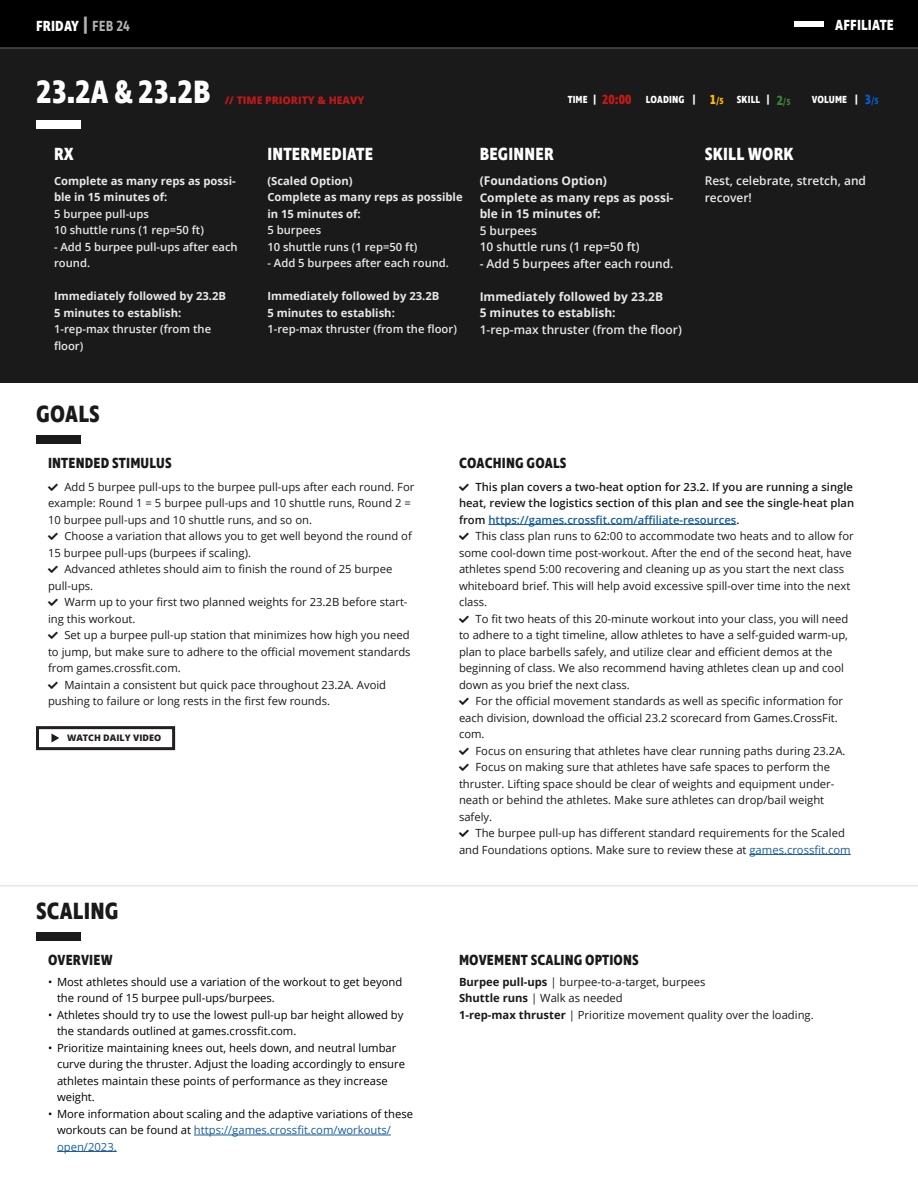
<style>
.page{position:relative;width:918px;height:1188px;background:#fff}
.page>*{position:absolute;margin:0;border:0;box-sizing:border-box;transform-origin:0 0}
.Workout_Name{font:700 33px "Ingra Cd";color:#fff}
.Section_Heading{font:700 24px "Ingra Cd";letter-spacing:.01em;color:#1a1a1a}
.Workout_Section{font:700 18px "Ingra Cd";letter-spacing:.01em;color:#fff}
.Section_Subheading{font:700 15px "Ingra Cd";letter-spacing:.01em;color:#1a1a1a}
.t1{font:700 15px "Ingra Cd";letter-spacing:.01em;color:#fff}
.t2{font:700 13.5px "Ingra Cd";color:#c21818}
.Workout_Elements{font:600 12px/16.5px "Open Sans";color:#e8e8e8}
.Workout_Elements-2{font:700 12px/16.5px "Open Sans";color:#e8e8e8}
.Body_Text{font:11.25px/16.5px "Open Sans";color:#1a1a1a}
.t3{font:11.25px/16.5px "Open Sans";color:#000}
.Workout_Elements-3{font:600 11.25px/16.5px "Open Sans";color:#e8e8e8}
.Workout_Elements-4{font:700 11.25px/16.5px "Open Sans";color:#e8e8e8}
.Body_Text-2{font:600 11.25px/16.5px "Open Sans";color:#1a1a1a;text-align:justify}
.t4{font:700 10.5px "Ingra Cd";letter-spacing:.01em;color:#fff}
.t5{font:800 10.5px "Open Sans";color:#c21818}
.Button_Text{font:800 9px "Open Sans";color:#231f20}
.t6{font:700 9px "Ingra Cd";color:#ffba08}
.t7{font:700 9px "Ingra Cd";color:#3a8138}
.t8{font:700 9px "Ingra Cd";color:#075dc6}
.s1{font-size:18px;color:#b2b2b2}
.s2{font-weight:600;color:#b2b2b2}
.s3{font-size:13.5px}
.s4{color:#175d9e}
.s5{font-weight:700}
</style>
<div class="page">
<div style="left:0;top:48px;width:918px;height:334px;background:#1a1a1a"></div>
<hr style="left:488px;top:524px;width:248px;height:1px;background:#175d9e">
<hr style="left:749px;top:854px;width:102px;height:1px;background:#175d9e">
<hr style="left:194px;top:1135px;width:197px;height:1px;background:#175d9e">
<hr style="left:57px;top:1151px;width:60px;height:1px;background:#175d9e">
<div style="left:0;top:0;width:918px;height:48px;background:#000"></div>
<div style="left:794px;top:21px;width:30px;height:6px;background:#fff"></div>
<div style="left:36px;top:120px;width:45px;height:9px;background:#fff"></div>
<div style="left:36px;top:435px;width:45px;height:9px;background:#1a1a1a"></div>
<div style="left:36px;top:932px;width:45px;height:9px;background:#1a1a1a"></div>
<hr style="left:0;top:47px;width:918px;height:2px;background:#4c4c4c">
<hr style="left:0;top:885px;width:918px;height:2px;background:#e6e6e6">
<div style="left:36px;top:726px;width:139px;height:24px;border:3px solid #231f20"></div>
<svg style="left:51px;top:734px;width:8px;height:9px"></svg>
<p class="t1" style="left:36px;top:16px;width:96px">FRIDAY <span class="s1">|</span> <span class="s2">FEB 24</span></p>
<p class="t1" style="left:835px;top:15px;width:60px">AFFILIATE</p>
<p class="Workout_Name" style="left:36px;top:71px;width:176px">23.2A &amp; 23.2B</p>
<p class="t5" style="left:225px;top:92px;width:141px">// TIME PRIORITY &amp; HEAVY</p>
<p class="t4" style="left:568px;top:93px;width:22px">TIME</p>
<p class="t4" style="left:593px;top:93px;width:5px">|</p>
<p class="t2" style="left:602px;top:91px;width:31px">20:00</p>
<p class="t4" style="left:646px;top:93px;width:40px">LOADING</p>
<p class="t4" style="left:692px;top:93px;width:5px">|</p>
<p class="t6" style="left:710px;top:95px;width:15px"><span class="s3">1</span>/5</p>
<p class="t4" style="left:737px;top:93px;width:25px">SKILL</p>
<p class="t4" style="left:766px;top:93px;width:5px">|</p>
<p class="t7" style="left:777px;top:96px;width:15px"><span class="s3">2</span>/5</p>
<p class="t4" style="left:812px;top:93px;width:37px">VOLUME</p>
<p class="t4" style="left:854px;top:93px;width:5px">|</p>
<p class="t8" style="left:865px;top:95px;width:15px"><span class="s3">3</span>/5</p>
<p class="Workout_Section" style="left:54px;top:143px;width:21px">RX</p>
<p class="Workout_Section" style="left:267px;top:143px;width:107px">INTERMEDIATE</p>
<p class="Workout_Section" style="left:480px;top:143px;width:76px">BEGINNER</p>
<p class="Workout_Elements-4" style="left:54px;top:172px;width:183px">Complete as many reps as possi&shy;ble in 15 minutes of:</p>
<p class="Workout_Elements-3" style="left:54px;top:205px;width:96px">5 burpee pull-ups</p>
<p class="Workout_Elements-3" style="left:54px;top:222px;width:151px">10 shuttle runs (1 rep=50 ft)</p>
<p class="Workout_Elements-3" style="left:54px;top:238px;width:185px">- Add 5 burpee pull-ups after each round.</p>
<p class="Workout_Elements-4" style="left:54px;top:288px;width:174px">Immediately followed by 23.2B</p>
<p class="Workout_Elements-4" style="left:54px;top:304px;width:129px">5 minutes to establish:</p>
<p class="Workout_Elements-3" style="left:54px;top:321px;width:159px">1-rep-max thruster (from the floor)</p>
<p class="Section_Heading" style="left:36px;top:399px;width:65px">GOALS</p>
<p class="Workout_Elements-4" style="left:267px;top:172px;width:87px">(Scaled Option)</p>
<p class="Workout_Elements-4" style="left:267px;top:189px;width:197px">Complete as many reps as possible in 15 minutes of:</p>
<p class="Workout_Elements-3" style="left:267px;top:222px;width:55px">5 burpees</p>
<p class="Workout_Elements-3" style="left:267px;top:238px;width:151px">10 shuttle runs (1 rep=50 ft)</p>
<p class="Workout_Elements-3" style="left:267px;top:255px;width:183px">- Add 5 burpees after each round.</p>
<p class="Workout_Elements-4" style="left:267px;top:288px;width:174px">Immediately followed by 23.2B</p>
<p class="Workout_Elements-4" style="left:267px;top:304px;width:129px">5 minutes to establish:</p>
<p class="Workout_Elements-3" style="left:267px;top:321px;width:191px">1-rep-max thruster (from the floor)</p>
<p class="Workout_Elements-2" style="left:480px;top:172px;width:129px">(Foundations Option)</p>
<p class="Workout_Elements-2" style="left:480px;top:189px;width:195px">Complete as many reps as possi&shy;ble in 15 minutes of:</p>
<p class="Workout_Elements" style="left:480px;top:222px;width:59px">5 burpees</p>
<p class="Workout_Elements" style="left:480px;top:238px;width:161px">10 shuttle runs (1 rep=50 ft)</p>
<p class="Workout_Elements" style="left:480px;top:255px;width:195px">- Add 5 burpees after each round.</p>
<p class="Workout_Elements-2" style="left:480px;top:288px;width:185px">Immediately followed by 23.2B</p>
<p class="Workout_Elements-2" style="left:480px;top:304px;width:138px">5 minutes to establish:</p>
<p class="Workout_Elements" style="left:480px;top:321px;width:204px">1-rep-max thruster (from the floor)</p>
<p class="Section_Subheading" style="left:48px;top:454px;width:125px">INTENDED STIMULUS</p>
<p class="Section_Subheading" style="left:459px;top:454px;width:109px">COACHING GOALS</p>
<p class="Workout_Section" style="left:705px;top:143px;width:91px">SKILL WORK</p>
<p class="Workout_Elements" style="left:705px;top:172px;width:163px">Rest, celebrate, stretch, and recover!</p>
<p class="Body_Text" style="left:48px;top:478px;width:368px;text-indent:16px">Add 5 burpee pull-ups to the burpee pull-ups after each round. For example: Round 1 = 5 burpee pull-ups and 10 shuttle runs, Round 2 =<br>10 burpee pull-ups and 10 shuttle runs, and so on.</p>
<p class="Body_Text" style="left:48px;top:528px;width:365px;text-indent:16px">Choose a variation that allows you to get well beyond the round of<br>15 burpee pull-ups (burpees if scaling).</p>
<p class="Body_Text" style="left:48px;top:561px;width:346px;text-indent:16px">Advanced athletes should aim to finish the round of 25 burpee pull-ups.</p>
<p class="Body_Text" style="left:48px;top:594px;width:361px;text-indent:16px">Warm up to your first two planned weights for 23.2B before start&shy;ing this workout.</p>
<p class="Body_Text" style="left:48px;top:627px;width:364px;text-align:justify;text-indent:16px">Set up a burpee pull-up station that minimizes how high you need to jump, but make sure to adhere to the official movement standards from games.crossfit.com.</p>
<p class="Body_Text" style="left:48px;top:676px;width:340px;text-indent:16px">Maintain a consistent but quick pace throughout 23.2A. Avoid pushing to failure or long rests in the first few rounds.</p>
<p class="Button_Text" style="left:67px;top:731px;width:96px">WATCH DAILY VIDEO</p>
<p class="Section_Heading" style="left:36px;top:896px;width:84px">SCALING</p>
<p class="Body_Text-2" style="left:459px;top:478px;width:397px;text-indent:16px">This plan covers a two-heat option for 23.2. If you are running a single heat, review the logistics section of this plan and see the single-heat plan from <span class="s4">https://games.crossfit.com/affiliate-resources</span>.</p>
<p class="Body_Text" style="left:459px;top:528px;width:396px;text-indent:16px">This class plan runs to 62:00 to accommodate two heats and to allow for some cool-down time post-workout. After the end of the second heat, have athletes spend 5:00 recovering and cleaning up as you start the next class whiteboard brief. This will help avoid excessive spill-over time into the next class.</p>
<p class="Body_Text" style="left:459px;top:610px;width:391px;text-indent:16px">To fit two heats of this 20-minute workout into your class, you will need to adhere to a tight timeline, allow athletes to have a self-guided warm-up, plan to place barbells safely, and utilize clear and efficient demos at the beginning of class. We also recommend having athletes clean up and cool down as you brief the next class.</p>
<p class="Body_Text" style="left:459px;top:693px;width:386px;text-indent:16px">For the official movement standards as well as specific information for each division, download the official 23.2 scorecard from Games.CrossFit. com.</p>
<p class="Body_Text" style="left:475px;top:742px;width:372px">Focus on ensuring that athletes have clear running paths during 23.2A.</p>
<p class="Body_Text" style="left:459px;top:759px;width:377px;text-indent:16px">Focus on making sure that athletes have safe spaces to perform the thruster. Lifting space should be clear of weights and equipment under&shy;neath or behind the athletes. Make sure athletes can drop/bail weight safely.</p>
<p class="Body_Text" style="left:459px;top:825px;width:393px;text-indent:16px">The burpee pull-up has different standard requirements for the Scaled and Foundations options. Make sure to review these at <span class="s4">games.crossfit.com</span></p>
<p class="Section_Subheading" style="left:48px;top:950px;width:66px">OVERVIEW</p>
<p class="Section_Subheading" style="left:459px;top:950px;width:181px">MOVEMENT SCALING OPTIONS</p>
<p class="t3" style="left:57px;top:973px;width:347px;text-indent:-9px">• Most athletes should use a variation of the workout to get beyond the round of 15 burpee pull-ups/burpees.</p>
<p class="t3" style="left:57px;top:1006px;width:348px;text-indent:-9px">• Athletes should try to use the lowest pull-up bar height allowed by the standards outlined at games.crossfit.com.</p>
<p class="t3" style="left:57px;top:1039px;width:350px;text-indent:-9px">• Prioritize maintaining knees out, heels down, and neutral lumbar curve during the thruster. Adjust the loading accordingly to ensure athletes maintain these points of performance as they increase weight.</p>
<p class="t3" style="left:57px;top:1105px;width:358px;text-indent:-9px">• More information about scaling and the adaptive variations of these workouts can be found at <span class="s4">https://games.crossfit.com/workouts/ open/2023.</span></p>
<p class="Body_Text" style="left:459px;top:973px;width:248px"><span class="s5">Burpee pull-ups</span> | burpee-to-a-target, burpees</p>
<p class="Body_Text" style="left:459px;top:990px;width:165px"><span class="s5">Shuttle runs</span> | Walk as needed</p>
<p class="Body_Text" style="left:459px;top:1006px;width:356px"><span class="s5">1-rep-max thruster</span> | Prioritize movement quality over the loading.</p>
</div>
